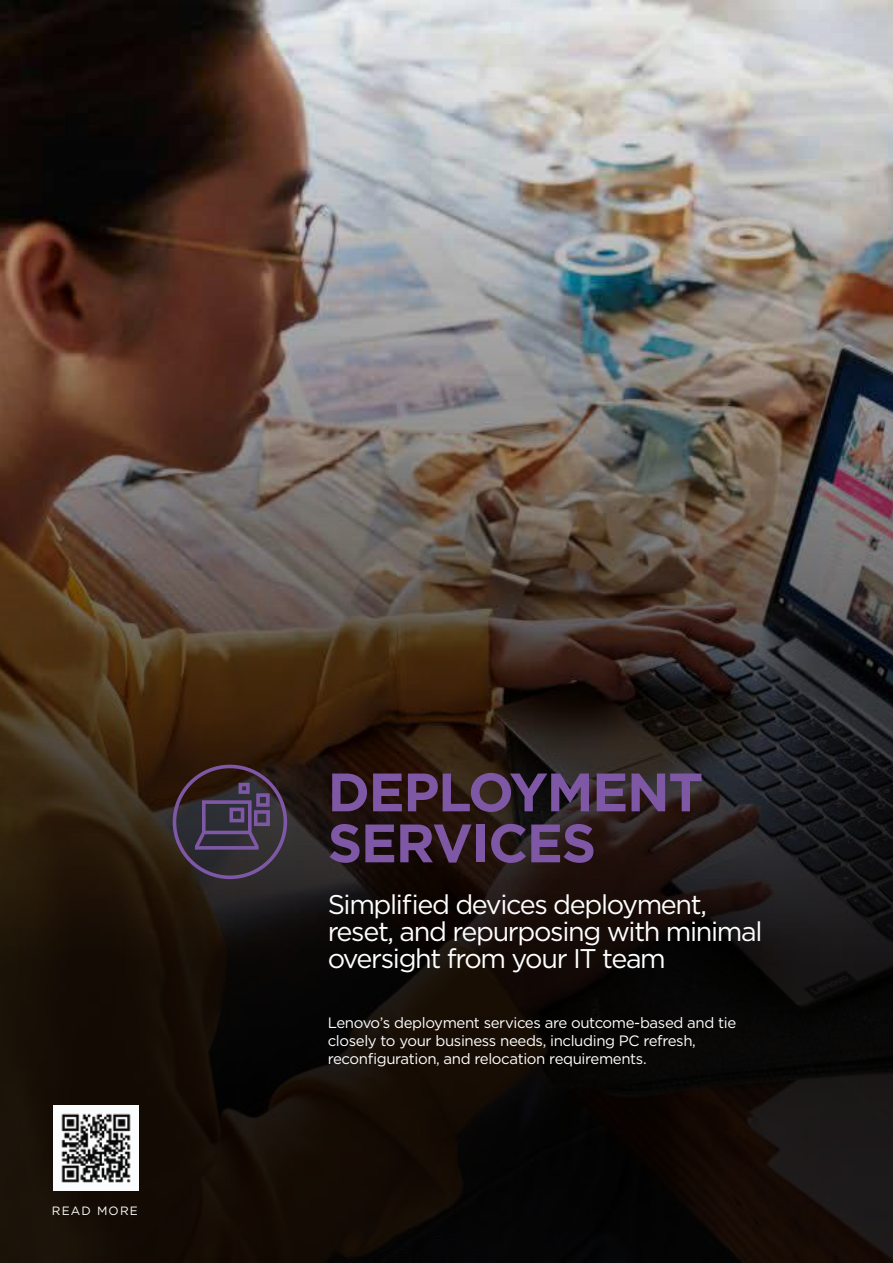
<style>
.page{position:relative;width:893px;height:1263px;background:#fff}
.page>*{position:absolute;margin:0;border:0;box-sizing:border-box;transform-origin:0 0}
.t1{font:700 54px/51px "Gotham";letter-spacing:-.025em;color:#7f58a5}
.t2{font:27px/27px "Gotham";letter-spacing:-.05em;color:#fff}
.t3{font:15px/18px "Gotham";letter-spacing:-.025em;color:#fff}
.t4{font:12px "Gotham";letter-spacing:.1em;color:#fff}
</style>
<div class="page">
<img style="left:0;top:0;width:893px;height:1263px">
<img style="left:53px;top:1106px;width:85px;height:85px">
<svg style="left:173px;top:765px;width:114px;height:114px;background:#3d313f"></svg>
<p class="t4" style="left:52px;top:1203px;width:88px">READ MORE</p>
<h1 class="t1" style="left:328px;top:766px;width:377px">DEPLOYMENT<br>SERVICES</h1>
<h2 class="t2" style="left:328px;top:891px;width:436px">Simplified devices deployment, reset, and repurposing with minimal oversight from your IT team</h2>
<p class="t3" style="left:328px;top:1013px;width:410px">Lenovo’s deployment services are outcome-based and tie closely to your business needs, including PC refresh, reconfiguration, and relocation requirements.</p>
</div>
